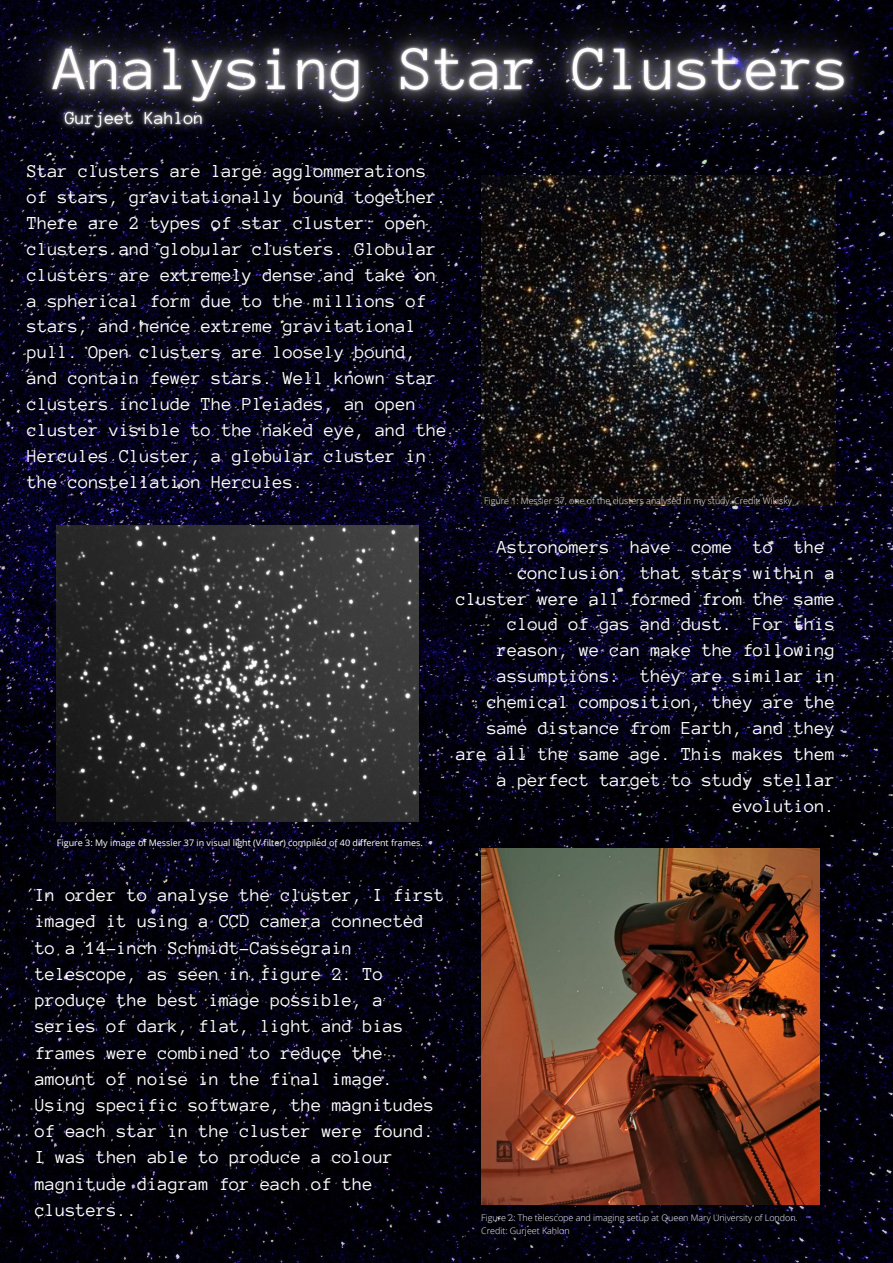
<style>
.page{position:relative;width:893px;height:1263px;background:#fff}
.page>*{position:absolute;margin:0;border:0;box-sizing:border-box;transform-origin:0 0}
.t1{font:18.75px/25.9px "Anonymous Pro";color:#fff}
.t2{font:300 9px/12.4px "Open Sans";color:#fff}
.t3{font:9px "Open Sans";color:#fff}
</style>
<div class="page">
<img style="left:0;top:187px;width:893px;height:1076px">
<img style="left:481px;top:848px;width:338px;height:356px">
<img style="left:481px;top:187px;width:354px;height:318px">
<img style="left:57px;top:525px;width:362px;height:296px">
<img style="left:0;top:0;width:893px;height:187px">
<img style="left:45px;top:89px;width:177px;height:57px">
<p class="t1" style="left:27px;top:158px;width:421px">Star clusters are large agglommerations of stars, gravitationally bound together.<br>There are 2 types of star cluster: open clusters and globular clusters. Globular clusters are extremely dense and take on a spherical form due to the millions of stars, and hence extreme gravitational pull. Open clusters are loosely bound, and contain fewer stars. Well known star clusters include The Pleiades, an open cluster visible to the naked eye, and the Hercules Cluster, a globular cluster in the constellation Hercules.</p>
<p class="t2" style="left:484px;top:494px;width:309px">Figure 1: Messier 37, one of the clusters analysed in my study. Credit: Wikisky</p>
<p class="t3" style="left:57px;top:836px;width:367px">Figure 3: My image of Messier 37 in visual light (V filter) compiled of 40 different frames.</p>
<p class="t1" style="left:497px;top:534px;width:329px">Astronomers have come to the</p>
<p class="t1" style="left:518px;top:560px;width:319px">conclusion that stars within a</p>
<p class="t1" style="left:456px;top:586px;width:380px">cluster were all formed from the same</p>
<p class="t1" style="left:507px;top:612px;width:329px">cloud of gas and dust. For this</p>
<p class="t1" style="left:497px;top:637px;width:339px">reason, we can make the following</p>
<p class="t1" style="left:497px;top:663px;width:339px">assumptions: they are similar in</p>
<p class="t1" style="left:487px;top:689px;width:350px">chemical composition, they are the</p>
<p class="t1" style="left:487px;top:715px;width:350px">same distance from Earth, and they</p>
<p class="t1" style="left:456px;top:741px;width:380px">are all the same age. This makes them</p>
<p class="t1" style="left:497px;top:767px;width:339px">a perfect target to study stellar</p>
<p class="t1" style="left:733px;top:793px;width:104px">evolution.</p>
<p class="t1" style="left:35px;top:882px;width:411px;line-height:26.2px">In order to analyse the cluster, I first imaged it using a CCD camera connected to a 14-inch Schmidt-Cassegrain telescope, as seen in figure 2. To produce the best image possible, a series of dark, flat, light and bias frames were combined to reduce the amount of noise in the final image.<br>Using specific software, the magnitudes of each star in the cluster were found.<br>I was then able to produce a colour magnitude diagram for each of the clusters..</p>
<p class="t2" style="left:481px;top:1211px;width:318px">Figure 2: The telescope and imaging setup at Queen Mary University of London.<br>Credit: Gurjeet Kahlon</p>
</div>
